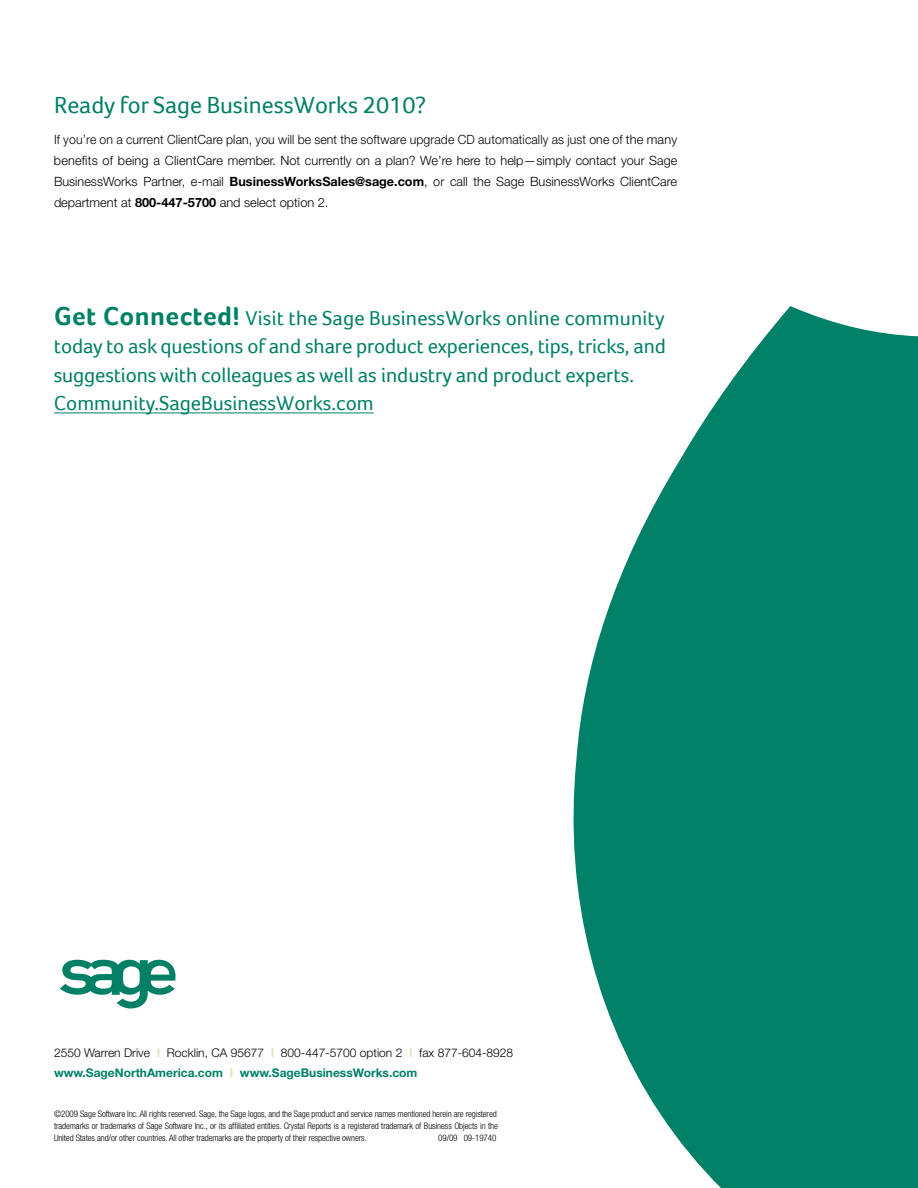
<style>
.page{position:relative;width:918px;height:1188px;background:#fff}
.page>*{position:absolute;margin:0;border:0;box-sizing:border-box;transform-origin:0 0}
.t1{font:24px "Foco";color:#008066}
.t2{font:20.7px/28.5px "Foco";color:#008066}
.t3{font:300 12.75px/21px "Helvetica Neue";color:#000;text-align:justify;scale:.96 1}
.t4{font:300 12px/19.5px "Helvetica Neue";color:#000}
.t5{font:300 condensed 9px/12px "Helvetica Neue";letter-spacing:-.01em;color:#000}
.s1{font-weight:700}
.s2{font-weight:700;font-size:26.55px}
.s3{font-weight:700;color:#d6e8b9}
.s4{font-weight:700;color:#008066}
</style>
<div class="page">
<hr style="left:54px;top:413px;width:320px;height:1px;background:#008066">
<svg style="left:60px;top:960px;width:116px;height:49px"></svg>
<svg style="left:573px;top:306px;width:345px;height:882px;fill:#008066"></svg>
<h1 class="t1" style="left:54px;top:91px;width:374px">Ready for Sage BusinessWorks 2010?</h1>
<p class="t3" style="left:54px;top:129px;width:651px">If you’re on a current ClientCare plan, you will be sent the software upgrade CD automatically as just one of the many benefits of being a ClientCare member. Not currently on a plan? We’re here to help—simply contact your Sage BusinessWorks Partner, e-mail <span class="s1">BusinessWorksSales@sage.com</span>, or call the Sage BusinessWorks ClientCare department at <span class="s1">800-447-5700</span> and select option 2.</p>
<p class="t2" style="left:54px;top:303px;width:613px"><span class="s2">Get Connected!</span> Visit the Sage BusinessWorks online community today to ask questions of and share product experiences, tips, tricks, and suggestions with colleagues as well as industry and product experts.<br>Community.SageBusinessWorks.com</p>
<h3 class="t4" style="left:54px;top:1043px;width:461px">2550 Warren Drive <span class="s3">I</span> Rocklin, CA 95677 <span class="s3">I</span> 800-447-5700 option 2 <span class="s3">I</span> fax 877-604-8928 <span class="s4">www.SageNorthAmerica.com</span> <span class="s3">I</span> <span class="s4">www.SageBusinessWorks.com</span></h3>
<p class="t5" style="left:54px;top:1107px;width:446px">©2009 Sage Software Inc. All rights reserved. Sage, the Sage logos, and the Sage product and service names mentioned herein are registered trademarks or trademarks of Sage Software Inc., or its affiliated entities. Crystal Reports is a registered trademark of Business Objects in the<br>United States and/or other countries. All other trademarks are the property of their respective owners.</p>
<p class="t5" style="left:438px;top:1131px;width:60px">09/09 09-19740</p>
</div>
